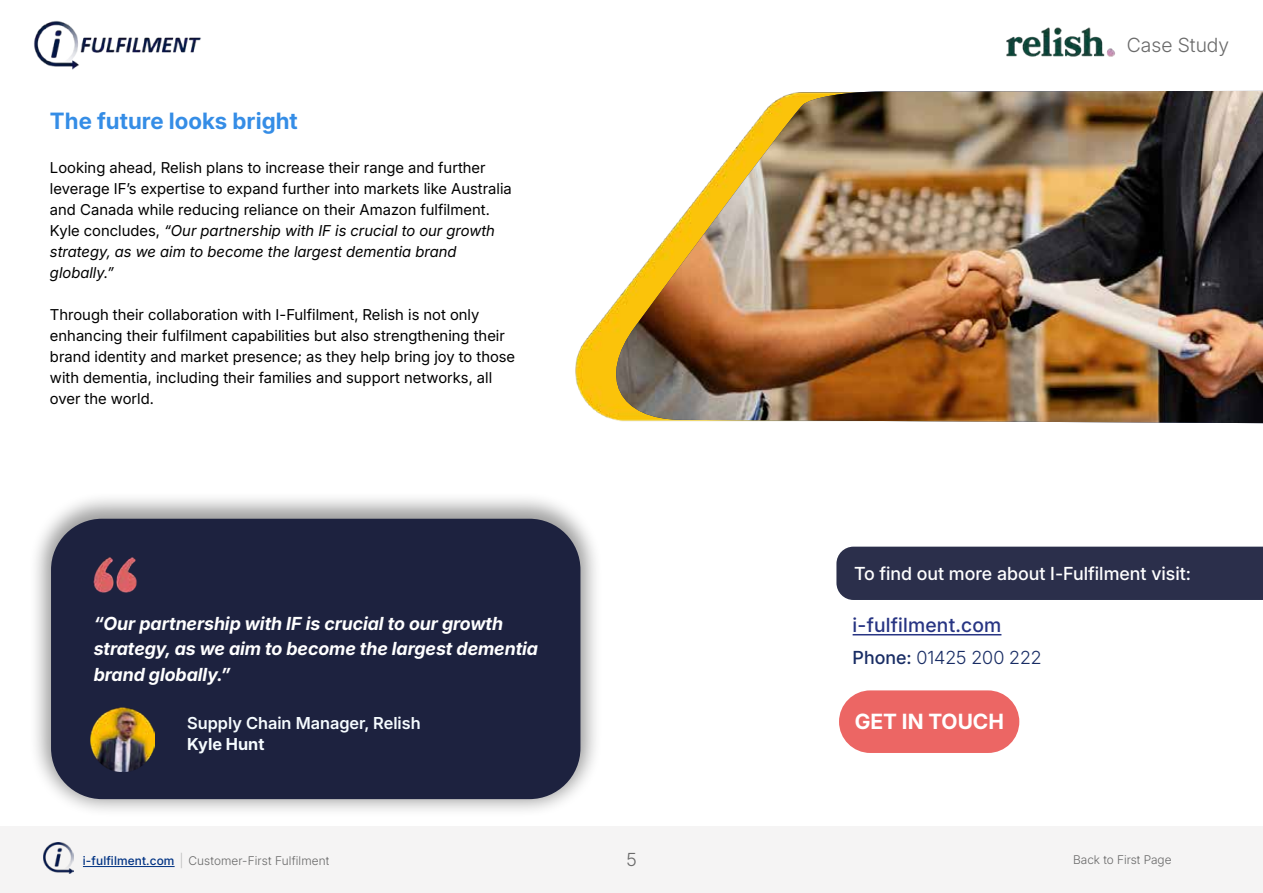
<style>
.page{position:relative;width:1263px;height:893px;background:#fff}
.page>*{position:absolute;margin:0;border:0;box-sizing:border-box;transform-origin:0 0}
.t1{font:700 22.5px "Inter 18 pt";color:#358de6}
.t2{font:700 21px "Inter 18 pt";color:#fff}
.t3{font:500 19.5px "Inter 18 pt";letter-spacing:.01em;color:#283583}
.t4{font:300 19.5px "Inter 18 pt";color:#6a6a6a}
.t5{font:italic 700 18px/25.5px "Inter 18 pt";letter-spacing:-.005em;color:#fff}
.t6{font:500 18px "Inter 18 pt";color:#fff}
.t7{font:300 18px "Inter 18 pt";color:#182c64}
.t8{font:300 18px "Inter 18 pt";color:#6a6a6a}
.t9{font:600 16.5px "Inter 18 pt";color:#f6fcff}
.t10{font:700 16.5px "Inter 18 pt";color:#f6fcff}
.t11{font:15px/21px "Inter 18 pt";color:#000}
.t12{font:300 12px "Inter 18 pt";letter-spacing:.01em;color:#6a6a6a}
.s1{font-style:italic}
.s2{font-weight:500;color:#003283}
.s3{font-family:"Montserrat";font-size:16.5px;color:#bcbcbc}
.s4{font-weight:500}
</style>
<div class="page">
<div style="left:836px;top:547px;width:427px;height:53px;background:#2b2f4b"></div>
<div style="left:839px;top:690px;width:180px;height:63px;background:#ec6664;border-radius:31px"></div>
<hr style="left:853px;top:634px;width:148px;height:1px;background:#283583">
<div style="left:28px;top:492px;width:575px;height:325px;background:#000;opacity:.39"></div>
<div style="left:51px;top:519px;width:529px;height:280px;background:#1d223f;border-radius:51px"></div>
<img style="left:94px;top:557px;width:43px;height:36px">
<img style="left:91px;top:707px;width:64px;height:64px">
<img style="left:575px;top:325px;width:22px;height:87px">
<img style="left:597px;top:91px;width:666px;height:329px">
<div style="left:0;top:826px;width:1263px;height:67px;background:#f5f4f4"></div>
<hr style="left:83px;top:866px;width:92px;height:1px;background:#003283">
<img style="left:44px;top:842px;width:30px;height:31px">
<img style="left:34px;top:21px;width:167px;height:48px">
<img style="left:1006px;top:27px;width:109px;height:30px">
<h1 class="t1" style="left:50px;top:103px;width:249px">The future looks bright</h1>
<p class="t11" style="left:50px;top:157px;width:463px">Looking ahead, Relish plans to increase their range and further leverage IF’s expertise to expand further into markets like Australia and Canada while reducing reliance on their Amazon fulfilment.<br>Kyle concludes, <span class="s1">“Our partnership with IF is crucial to our growth strategy, as we aim to become the largest dementia brand globally.”</span></p>
<p class="t11" style="left:50px;top:304px;width:467px">Through their collaboration with I-Fulfilment, Relish is not only enhancing their fulfilment capabilities but also strengthening their brand identity and market presence; as they help bring joy to those with dementia, including their families and support networks, all over the world.</p>
<p class="t5" style="left:94px;top:610px;width:446px">“Our partnership with IF is crucial to our growth strategy, as we aim to become the largest dementia brand globally.”</p>
<p class="t9" style="left:187px;top:711px;width:235px">Supply Chain Manager, Relish</p>
<p class="t10" style="left:187px;top:732px;width:79px">Kyle Hunt</p>
<p class="t12" style="left:83px;top:851px;width:248px"><span class="s2">i-fulfilment.com</span> <span class="s3">|</span> Customer-First Fulfilment</p>
<p class="t8" style="left:626px;top:846px;width:12px">5</p>
<h3 class="t4" style="left:1127px;top:31px;width:104px">Case Study</h3>
<p class="t6" style="left:854px;top:559px;width:339px">To find out more about I-Fulfilment visit:</p>
<h3 class="t3" style="left:853px;top:610px;width:150px">i-fulfilment.com</h3>
<p class="t7" style="left:853px;top:644px;width:190px"><span class="s4">Phone:</span> 01425 200 222</p>
<h2 class="t2" style="left:855px;top:706px;width:151px">GET IN TOUCH</h2>
<p class="t12" style="left:1073px;top:851px;width:100px">Back to First Page</p>
</div>
